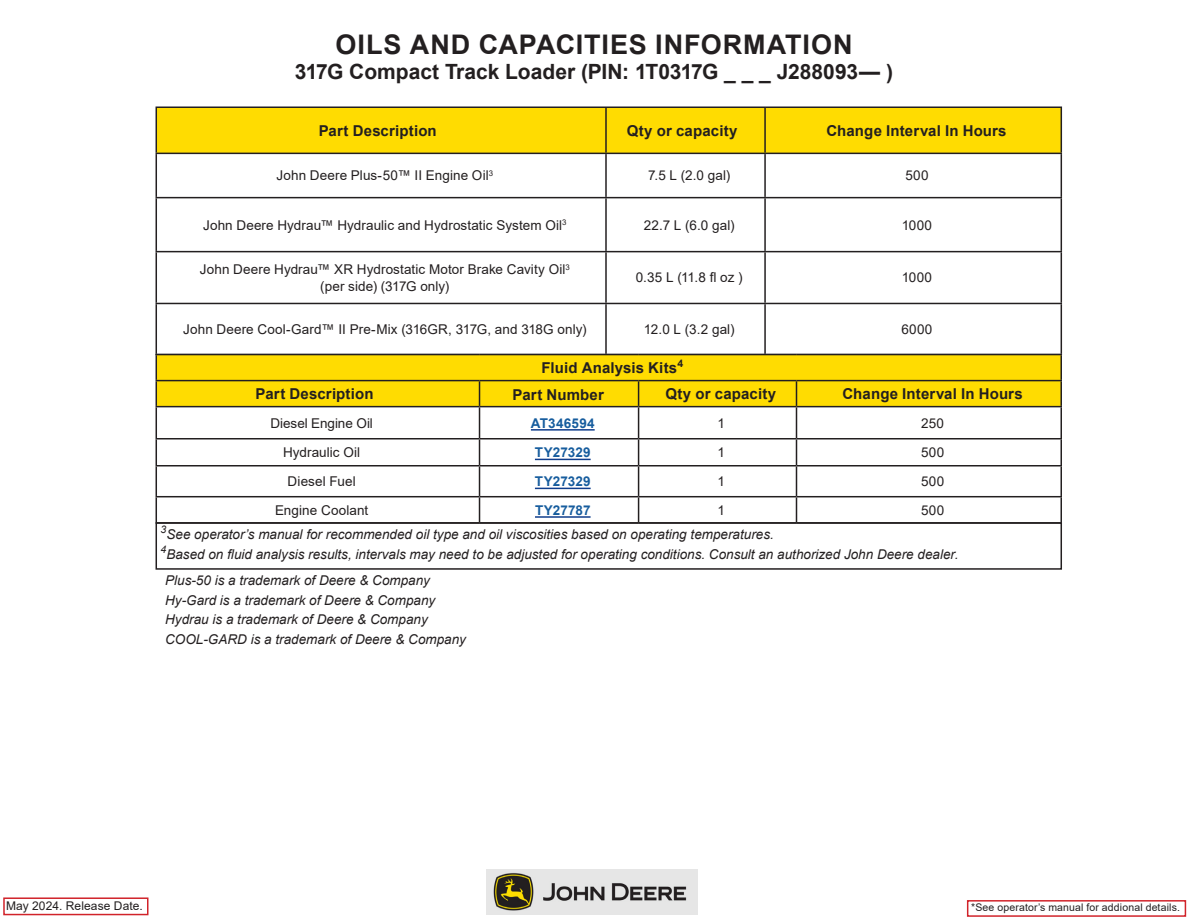
<style>
.page{position:relative;width:1188px;height:918px;background:#fff}
.page>*{position:absolute;margin:0;border:0;box-sizing:border-box;transform-origin:0 0}
.Title_Medium_24pt_Bl{font:700 27px "Arial";letter-spacing:.035em;color:#231f20}
.Title_Medium_24pt_Bl-2{font:700 21px "Arial";letter-spacing:-.005em;color:#231f20}
.t1{font:700 15px "Arial";letter-spacing:.01em;color:#231f20}
.Replace_Copy{font:italic 13.5px "Arial";color:#231f20}
.t2{font:13.5px/16.5px "Arial";letter-spacing:.005em;color:#231f20;text-align:center}
.t3{font:700 13.5px "Arial";letter-spacing:.005em;color:#175d9e}
.t4{font:12px "Arial";letter-spacing:.01em;color:#231f20}
.t5{font:10.5px "Arial";letter-spacing:.015em;color:#231f20}
</style>
<div class="page">
<img style="left:486px;top:870px;width:212px;height:44px">
<div style="left:3px;top:897px;width:145px;height:18px;background:#fff;border:2px solid #d1232a"></div>
<div style="left:967px;top:900px;width:219px;height:17px;background:#fff;border:2px solid #d1232a"></div>
<div style="left:157px;top:108px;width:904px;height:45px;background:#ffdc01"></div>
<hr style="left:156px;top:154px;width:1px;height:43px;background:#231f20">
<hr style="left:605px;top:154px;width:2px;height:43px;background:#231f20">
<hr style="left:764px;top:154px;width:2px;height:43px;background:#231f20">
<hr style="left:1061px;top:154px;width:1px;height:43px;background:#231f20">
<hr style="left:156px;top:197px;width:450px;height:1px;background:#231f20">
<hr style="left:156px;top:198px;width:1px;height:53px;background:#231f20">
<hr style="left:606px;top:197px;width:159px;height:1px;background:#231f20">
<hr style="left:605px;top:198px;width:2px;height:53px;background:#231f20">
<hr style="left:765px;top:197px;width:297px;height:1px;background:#231f20">
<hr style="left:764px;top:198px;width:2px;height:53px;background:#231f20">
<hr style="left:1061px;top:198px;width:1px;height:53px;background:#231f20">
<hr style="left:156px;top:251px;width:450px;height:1px;background:#231f20">
<hr style="left:156px;top:252px;width:1px;height:51px;background:#231f20">
<hr style="left:606px;top:251px;width:159px;height:1px;background:#231f20">
<hr style="left:605px;top:252px;width:2px;height:51px;background:#231f20">
<hr style="left:765px;top:251px;width:297px;height:1px;background:#231f20">
<hr style="left:764px;top:252px;width:2px;height:51px;background:#231f20">
<hr style="left:1061px;top:252px;width:1px;height:51px;background:#231f20">
<hr style="left:156px;top:303px;width:450px;height:1px;background:#231f20">
<hr style="left:156px;top:304px;width:1px;height:50px;background:#231f20">
<hr style="left:606px;top:303px;width:159px;height:1px;background:#231f20">
<hr style="left:605px;top:304px;width:2px;height:50px;background:#231f20">
<hr style="left:765px;top:303px;width:297px;height:1px;background:#231f20">
<hr style="left:764px;top:304px;width:2px;height:50px;background:#231f20">
<hr style="left:1061px;top:304px;width:1px;height:50px;background:#231f20">
<hr style="left:156px;top:106px;width:450px;height:2px;background:#231f20">
<hr style="left:156px;top:108px;width:1px;height:45px;background:#231f20">
<hr style="left:606px;top:106px;width:159px;height:2px;background:#231f20">
<hr style="left:605px;top:108px;width:2px;height:45px;background:#231f20">
<hr style="left:765px;top:106px;width:297px;height:2px;background:#231f20">
<hr style="left:764px;top:108px;width:2px;height:45px;background:#231f20">
<hr style="left:1061px;top:108px;width:1px;height:45px;background:#231f20">
<hr style="left:156px;top:153px;width:450px;height:1px;background:#231f20">
<hr style="left:606px;top:153px;width:159px;height:1px;background:#231f20">
<hr style="left:765px;top:153px;width:297px;height:1px;background:#231f20">
<svg style="left:157px;top:355px;width:903px;height:51px;background:#fad801"></svg>
<hr style="left:156px;top:407px;width:1px;height:31px;background:#231f20">
<hr style="left:479px;top:407px;width:1px;height:31px;background:#231f20">
<hr style="left:638px;top:407px;width:1px;height:31px;background:#231f20">
<hr style="left:796px;top:407px;width:1px;height:31px;background:#231f20">
<hr style="left:1060px;top:407px;width:2px;height:31px;background:#231f20">
<hr style="left:1060px;top:440px;width:2px;height:25px;background:#231f20">
<hr style="left:1060px;top:467px;width:2px;height:29px;background:#231f20">
<svg style="left:156px;top:440px;width:1px;height:82px"></svg>
<svg style="left:479px;top:440px;width:1px;height:82px"></svg>
<svg style="left:638px;top:440px;width:1px;height:82px"></svg>
<svg style="left:796px;top:440px;width:1px;height:82px"></svg>
<hr style="left:1060px;top:497px;width:2px;height:25px;background:#231f20">
<hr style="left:156px;top:438px;width:324px;height:2px;background:#231f20">
<hr style="left:480px;top:438px;width:159px;height:2px;background:#231f20">
<hr style="left:639px;top:438px;width:157px;height:2px;background:#231f20">
<hr style="left:796px;top:438px;width:266px;height:2px;background:#231f20">
<hr style="left:156px;top:465px;width:324px;height:1px;background:#231f20">
<hr style="left:480px;top:465px;width:159px;height:1px;background:#231f20">
<hr style="left:639px;top:465px;width:157px;height:1px;background:#231f20">
<hr style="left:796px;top:465px;width:266px;height:1px;background:#231f20">
<hr style="left:156px;top:496px;width:324px;height:1px;background:#231f20">
<hr style="left:480px;top:496px;width:159px;height:1px;background:#231f20">
<hr style="left:639px;top:496px;width:157px;height:1px;background:#231f20">
<hr style="left:796px;top:496px;width:266px;height:1px;background:#231f20">
<hr style="left:156px;top:380px;width:324px;height:1px;background:#231f20">
<hr style="left:480px;top:380px;width:159px;height:1px;background:#231f20">
<svg style="left:479px;top:381px;width:1px;height:25px"></svg>
<hr style="left:639px;top:380px;width:157px;height:1px;background:#231f20">
<svg style="left:638px;top:381px;width:1px;height:25px"></svg>
<svg style="left:796px;top:381px;width:1px;height:25px"></svg>
<hr style="left:156px;top:406px;width:324px;height:1px;background:#231f20">
<hr style="left:480px;top:406px;width:159px;height:1px;background:#231f20">
<hr style="left:639px;top:406px;width:157px;height:1px;background:#231f20">
<hr style="left:156px;top:354px;width:324px;height:1px;background:#231f20">
<hr style="left:480px;top:354px;width:159px;height:1px;background:#231f20">
<hr style="left:639px;top:354px;width:157px;height:1px;background:#231f20">
<hr style="left:796px;top:354px;width:266px;height:1px;background:#231f20">
<hr style="left:796px;top:380px;width:266px;height:1px;background:#231f20">
<hr style="left:796px;top:406px;width:266px;height:1px;background:#231f20">
<svg style="left:156px;top:355px;width:1px;height:51px"></svg>
<hr style="left:1060px;top:355px;width:2px;height:25px;background:#231f20">
<hr style="left:1060px;top:381px;width:2px;height:25px;background:#231f20">
<hr style="left:531px;top:429px;width:64px;height:2px;background:#103d8c">
<hr style="left:535px;top:459px;width:56px;height:1px;background:#103d8c">
<hr style="left:535px;top:488px;width:56px;height:1px;background:#103d8c">
<hr style="left:535px;top:516px;width:56px;height:2px;background:#103d8c">
<div style="left:156px;top:522px;width:906px;height:48px;border:2px solid #231f20"></div>
<p class="Title_Medium_24pt_Bl" style="left:335px;top:25px;width:519px">OILS AND CAPACITIES INFORMATION</p>
<p class="Title_Medium_24pt_Bl-2" style="left:295px;top:57px;width:600px">317G Compact Track Loader (PIN: 1T0317G _ _ _ J288093— )</p>
<p class="t1" style="left:319px;top:120px;width:120px">Part Description</p>
<p class="t1" style="left:627px;top:120px;width:112px">Qty or capacity</p>
<p class="t1" style="left:826px;top:120px;width:182px">Change Interval In Hours</p>
<p class="t2" style="left:277px;top:167px;width:218px">John Deere Plus-50™ II Engine Oil<sup>3</sup></p>
<p class="t2" style="left:648px;top:167px;width:84px">7.5 L (2.0 gal)</p>
<p class="t2" style="left:905px;top:167px;width:25px">500</p>
<p class="t2" style="left:203px;top:216px;width:365px">John Deere Hydrau™ Hydraulic and Hydrostatic System Oil<sup>3</sup></p>
<p class="t2" style="left:644px;top:216px;width:92px">22.7 L (6.0 gal)</p>
<p class="t2" style="left:902px;top:216px;width:32px">1000</p>
<p class="t2" style="left:200px;top:261px;width:372px">John Deere Hydrau™ XR Hydrostatic Motor Brake Cavity Oil<sup>3 </sup>(per side) (317G only)</p>
<p class="t2" style="left:636px;top:269px;width:109px">0.35 L (11.8 fl oz )</p>
<p class="t2" style="left:902px;top:269px;width:32px">1000</p>
<p class="t2" style="left:183px;top:321px;width:405px">John Deere Cool-Gard™ II Pre-Mix (316GR, 317G, and 318G only)</p>
<p class="t2" style="left:644px;top:321px;width:92px">12.0 L (3.2 gal)</p>
<p class="t2" style="left:901px;top:321px;width:33px">6000</p>
<p class="t1" style="left:542px;top:357px;width:143px">Fluid Analysis Kits<sup>4</sup></p>
<p class="t1" style="left:255px;top:383px;width:120px">Part Description</p>
<p class="t1" style="left:512px;top:384px;width:93px">Part Number</p>
<p class="t1" style="left:666px;top:383px;width:112px">Qty or capacity</p>
<p class="t1" style="left:843px;top:383px;width:182px">Change Interval In Hours</p>
<p class="t2" style="left:270px;top:415px;width:104px">Diesel Engine Oil</p>
<p class="t3" style="left:531px;top:413px;width:65px">AT346594</p>
<p class="t2" style="left:718px;top:415px;width:9px">1</p>
<p class="t2" style="left:921px;top:415px;width:24px">250</p>
<p class="t2" style="left:283px;top:444px;width:79px">Hydraulic Oil</p>
<p class="t3" style="left:535px;top:443px;width:57px">TY27329</p>
<p class="t2" style="left:718px;top:444px;width:9px">1</p>
<p class="t2" style="left:921px;top:444px;width:25px">500</p>
<p class="t2" style="left:288px;top:473px;width:70px">Diesel Fuel</p>
<p class="t3" style="left:535px;top:472px;width:57px">TY27329</p>
<p class="t2" style="left:718px;top:473px;width:9px">1</p>
<p class="t2" style="left:921px;top:473px;width:25px">500</p>
<p class="t2" style="left:275px;top:502px;width:95px">Engine Coolant</p>
<p class="t3" style="left:535px;top:500px;width:57px">TY27787</p>
<p class="t2" style="left:718px;top:502px;width:9px">1</p>
<p class="t2" style="left:921px;top:502px;width:25px">500</p>
<p class="Replace_Copy" style="left:161px;top:526px;width:615px"><sup>3</sup>See operator’s manual for recommended oil type and oil viscosities based on operating temperatures.</p>
<p class="Replace_Copy" style="left:161px;top:545px;width:799px"><sup>4</sup>Based on fluid analysis results, intervals may need to be adjusted for operating conditions. Consult an authorized John Deere dealer.</p>
<p class="Replace_Copy" style="left:165px;top:572px;width:266px">Plus-50 is a trademark of Deere &amp; Company</p>
<p class="Replace_Copy" style="left:165px;top:591px;width:272px">Hy-Gard is a trademark of Deere &amp; Company</p>
<p class="Replace_Copy" style="left:165px;top:611px;width:264px">Hydrau is a trademark of Deere &amp; Company</p>
<p class="Replace_Copy" style="left:165px;top:630px;width:302px">COOL-GARD is a trademark of Deere &amp; Company</p>
<p class="t4" style="left:6px;top:897px;width:138px">May 2024. Release Date.</p>
<p class="t5" style="left:971px;top:900px;width:210px">*See operator’s manual for addional details.</p>
</div>
